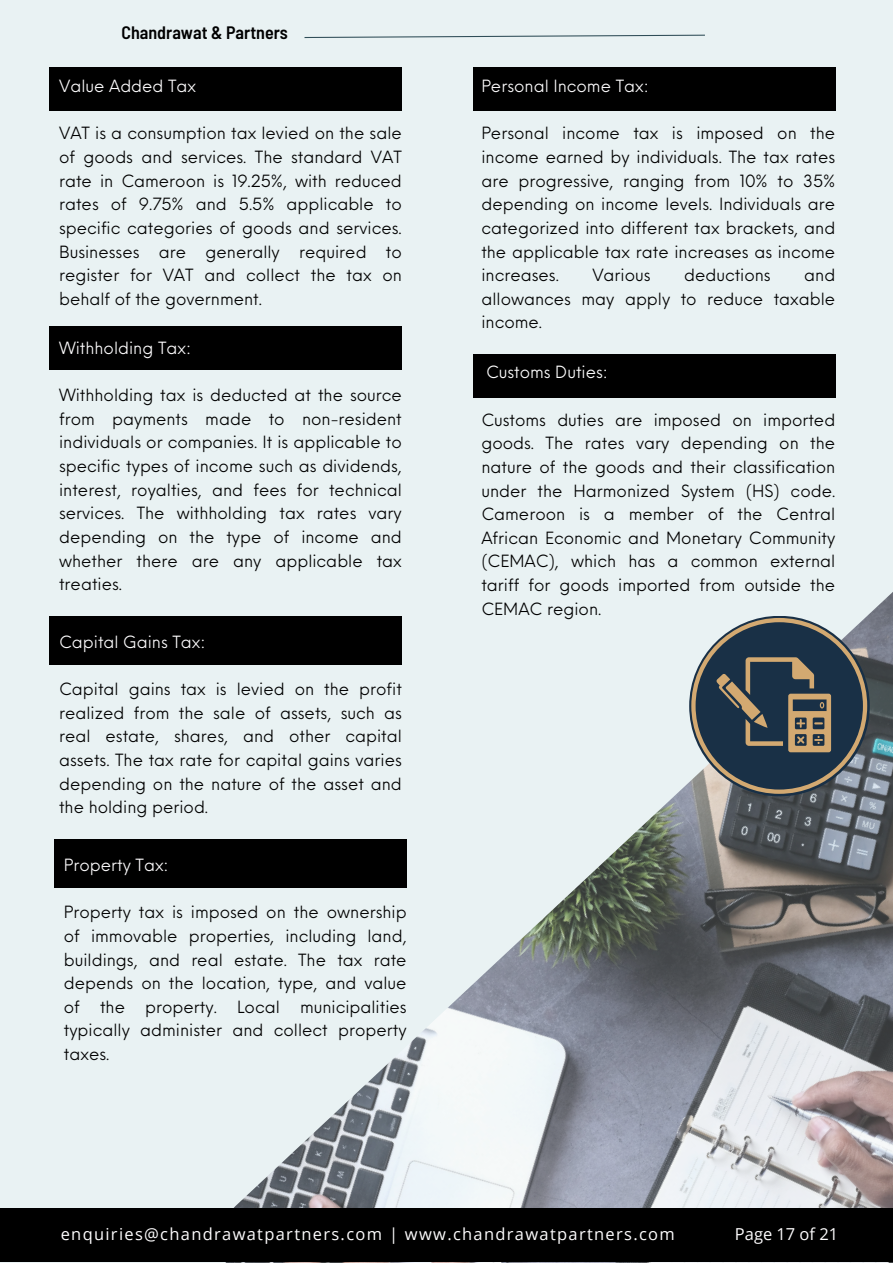
<style>
.page{position:relative;width:893px;height:1264px;background:#fff}
.page>*{position:absolute;margin:0;border:0;box-sizing:border-box;transform-origin:0 0}
.t1{font:600 semi-condensed 18px "Barlow";color:#000}
.t2{font:16.5px/23.5px "Neue Einstellung";color:#000;text-align:justify}
.t3{font:16.5px "Neue Einstellung";color:#fdfcfd}
.t4{font:16.5px "Open Sans";letter-spacing:.08em;color:#fdfcfd}
.t5{font:16.5px "Neue Einstellung";color:#fff}
.t6{font:16.5px "Open Sans";color:#fdfcfd}
.s1{color:#000}
</style>
<div class="page">
<div style="left:0;top:0;width:892px;height:1262px;background:#e9f2f3"></div>
<svg style="left:304px;top:35px;width:401px;height:3px"></svg>
<img style="left:202px;top:593px;width:690px;height:669px">
<div style="left:0;top:1208px;width:892px;height:53px;background:#000"></div>
<div style="left:50px;top:67px;width:352px;height:44px;background:#000"></div>
<div style="left:473px;top:67px;width:362px;height:44px;background:#000"></div>
<svg style="left:691px;top:618px;width:176px;height:175px;background:#575f62"></svg>
<div style="left:50px;top:326px;width:352px;height:44px;background:#000"></div>
<div style="left:50px;top:616px;width:352px;height:48px;background:#000"></div>
<div style="left:54px;top:838px;width:352px;height:49px;background:#000"></div>
<div style="left:473px;top:354px;width:362px;height:44px;background:#000"></div>
<p class="t1" style="left:121px;top:21px;width:168px">Chandrawat &amp; Partners</p>
<p class="t3" style="left:59px;top:71px;width:138px">Value Added Tax</p>
<p class="t2" style="left:59px;top:120px;width:344px">VAT is a consumption tax levied on the sale of goods and services. The standard VAT rate in Cameroon is 19.25%, with reduced rates of 9.75% and 5.5% applicable to specific categories of goods and services.<br>Businesses are generally required to register for VAT and collect the tax on behalf of the government.</p>
<p class="t3" style="left:59px;top:333px;width:133px">Withholding Tax:</p>
<p class="t2" style="left:59px;top:382px;width:344px">Withholding tax is deducted at the source from payments made to non-resident individuals or companies. It is applicable to specific types of income such as dividends, interest, royalties, and fees for technical services. The withholding tax rates vary depending on the type of income and whether there are any applicable tax treaties.</p>
<p class="t3" style="left:59px;top:627px;width:148px">Capital Gains Tax:</p>
<p class="t2" style="left:59px;top:675px;width:344px">Capital gains tax is levied on the profit realized from the sale of assets, such as real estate, shares, and other capital assets. The tax rate for capital gains varies depending on the nature of the asset and the holding period.</p>
<p class="t3" style="left:64px;top:850px;width:106px">Property Tax:</p>
<p class="t2" style="left:64px;top:898px;width:344px">Property tax is imposed on the ownership of immovable properties, including land, buildings, and real estate. The tax rate depends on the location, type, and value of the property. Local municipalities typically administer and collect property taxes.</p>
<p class="t3" style="left:481px;top:71px;width:169px">Personal Income Tax:</p>
<p class="t2" style="left:481px;top:120px;width:355px">Personal income tax is imposed on the income earned by individuals. The tax rates are progressive, ranging from 10% to 35% depending on income levels. Individuals are categorized into different tax brackets, and the applicable tax rate increases as income increases.</p>
<p class="t2" style="left:592px;top:262px;width:60px">Various</p>
<p class="t2" style="left:684px;top:262px;width:88px">deductions</p>
<p class="t2" style="left:481px;top:262px;width:355px;text-indent:323px">and allowances may apply to reduce taxable income.</p>
<p class="t5" style="left:481px;top:357px;width:128px"><span class="s1">·</span>Customs Duties:</p>
<p class="t2" style="left:481px;top:406px;width:355px">Customs duties are imposed on imported goods. The rates vary depending on the nature of the goods and their classification under the Harmonized System (HS) code.<br>Cameroon is a member of the Central African Economic and Monetary Community (CEMAC), which has a common external tariff for goods imported from outside the CEMAC region.</p>
<p class="t4" style="left:61px;top:1222px;width:615px">enquiries@chandrawatpartners.com | www.chandrawatpartners.com</p>
<p class="t6" style="left:734px;top:1222px;width:105px">Page 17 of 21</p>
</div>
